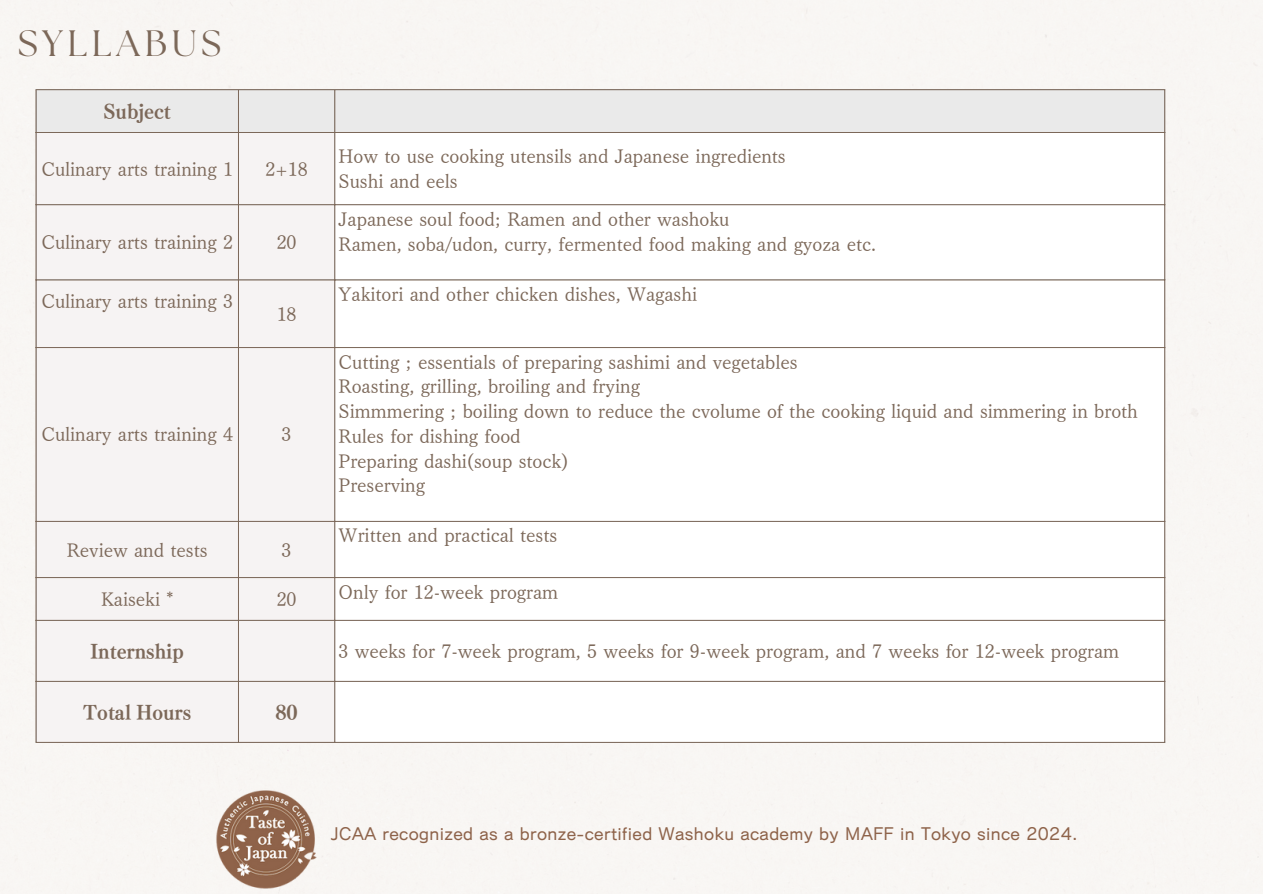
<style>
.page{position:relative;width:1263px;height:894px;background:#fff}
.page>*{position:absolute;margin:0;border:0;box-sizing:border-box;transform-origin:0 0}
.t1{font:36.6px "The Seasons";letter-spacing:.13em;color:#7c6859}
.t2{font:18px "UD Mincho Pr 6 N L";color:#7c6859}
.t3{font:18px "Canva UD Mincho Pr 6 N B";color:#7c6859}
.t4{font:17.85px "Canva Cezanne Pro N M";letter-spacing:.02em;color:#8e634a}
</style>
<div class="page">
<div style="left:0;top:0;width:1263px;height:893px;background:#f8f6f3"></div>
<div style="left:37px;top:90px;width:1127px;height:42px;background:#eaeaea"></div>
<div style="left:37px;top:133px;width:297px;height:608px;background:#f6f3f3"></div>
<svg style="left:335px;top:133px;width:829px;height:608px"></svg>
<hr style="left:36px;top:90px;width:1px;height:651px;background:#7c6859">
<hr style="left:238px;top:90px;width:1px;height:651px;background:#7c6859">
<hr style="left:334px;top:90px;width:1px;height:651px;background:#7c6859">
<hr style="left:1164px;top:90px;width:1px;height:651px;background:#7c6859">
<hr style="left:36px;top:89px;width:1129px;height:1px;background:#7c6859">
<hr style="left:36px;top:132px;width:1129px;height:1px;background:#7c6859">
<hr style="left:36px;top:204px;width:1129px;height:1px;background:#7c6859">
<hr style="left:36px;top:279px;width:1129px;height:1px;background:#7c6859">
<hr style="left:36px;top:347px;width:1129px;height:1px;background:#7c6859">
<hr style="left:36px;top:521px;width:1129px;height:1px;background:#7c6859">
<hr style="left:36px;top:577px;width:1129px;height:1px;background:#7c6859">
<hr style="left:36px;top:620px;width:1129px;height:1px;background:#7c6859">
<hr style="left:36px;top:680px;width:1129px;height:1px;background:#7c6859">
<hr style="left:36px;top:741px;width:1129px;height:1px;background:#7c6859">
<img style="left:212px;top:783px;width:110px;height:110px">
<p class="t1" style="left:18px;top:27px;width:205px">SYLLABUS</p>
<h1 class="t3" style="left:104px;top:102px;width:69px">Subject</h1>
<p class="t2" style="left:41px;top:160px;width:193px">Culinary arts training 1</p>
<p class="t2" style="left:266px;top:160px;width:44px">2+18</p>
<p class="t2" style="left:41px;top:233px;width:193px">Culinary arts training 2</p>
<p class="t2" style="left:277px;top:233px;width:21px">20</p>
<p class="t2" style="left:41px;top:292px;width:193px">Culinary arts training 3</p>
<p class="t2" style="left:277px;top:305px;width:21px">18</p>
<p class="t2" style="left:41px;top:425px;width:193px">Culinary arts training 4</p>
<p class="t2" style="left:282px;top:425px;width:11px">3</p>
<p class="t2" style="left:67px;top:540px;width:142px">Review and tests</p>
<p class="t2" style="left:282px;top:540px;width:11px">3</p>
<p class="t2" style="left:339px;top:147px;width:449px">How to use cooking utensils and Japanese ingredients</p>
<p class="t2" style="left:339px;top:172px;width:120px">Sushi and eels</p>
<p class="t2" style="left:339px;top:210px;width:392px">Japanese soul food; Ramen and other washoku</p>
<p class="t2" style="left:339px;top:235px;width:539px">Ramen, soba/udon, curry, fermented food making and gyoza etc.</p>
<p class="t2" style="left:339px;top:285px;width:360px">Yakitori and other chicken dishes, Wagashi</p>
<p class="t2" style="left:339px;top:352px;width:460px">Cutting ; essentials of preparing sashimi and vegetables</p>
<p class="t2" style="left:339px;top:377px;width:303px">Roasting, grilling, broiling and frying</p>
<p class="t2" style="left:339px;top:402px;width:801px">Simmmering ; boiling down to reduce the cvolume of the cooking liquid and simmering in broth</p>
<p class="t2" style="left:339px;top:427px;width:184px">Rules for dishing food</p>
<p class="t2" style="left:339px;top:451px;width:231px">Preparing dashi(soup stock)</p>
<p class="t2" style="left:339px;top:476px;width:88px">Preserving</p>
<p class="t2" style="left:339px;top:526px;width:220px">Written and practical tests</p>
<p class="t2" style="left:101px;top:590px;width:74px">Kaiseki *</p>
<p class="t2" style="left:277px;top:590px;width:21px">20</p>
<p class="t2" style="left:339px;top:582px;width:221px">Only for 12-week program</p>
<p class="t3" style="left:91px;top:641px;width:95px">Internship</p>
<p class="t2" style="left:339px;top:641px;width:782px">3 weeks for 7-week program, 5 weeks for 9-week program, and 7 weeks for 12-week program</p>
<p class="t3" style="left:83px;top:702px;width:109px">Total Hours</p>
<p class="t3" style="left:275px;top:702px;width:24px">80</p>
<p class="t4" style="left:330px;top:823px;width:749px">JCAA recognized as a bronze-certified Washoku academy by MAFF in Tokyo since 2024.</p>
</div>
